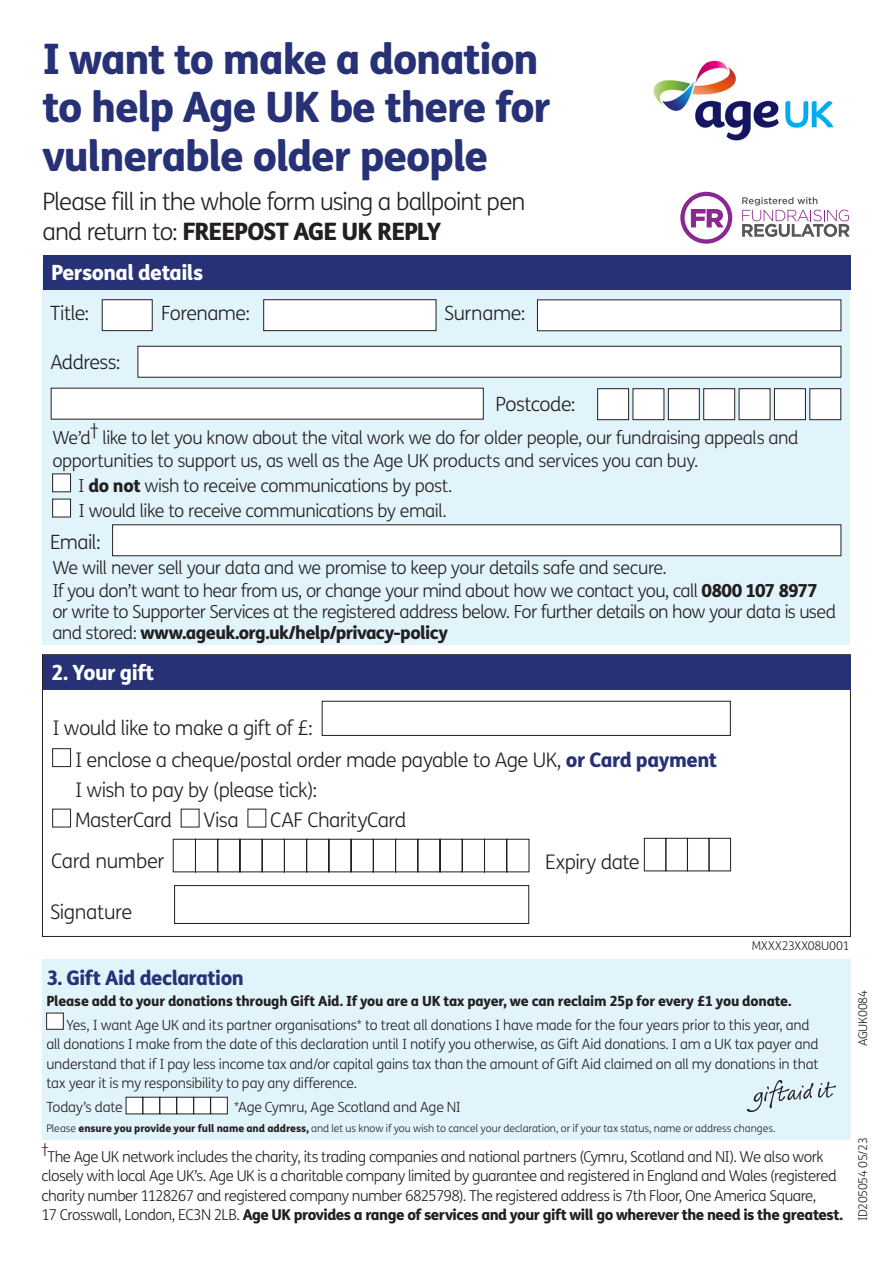
<style>
.page{position:relative;width:893px;height:1263px;background:#fff}
.page>*{position:absolute;margin:0;border:0;box-sizing:border-box;transform-origin:0 0}
.Heading__col{font:800 42px/48.3px "FS Me";letter-spacing:-.03em;color:#273276}
.Body{font:300 24px/30px "FS Me";letter-spacing:-.04em;color:#231f20}
.t1{font:800 21px "FS Me";letter-spacing:-.025em;color:#fff}
.t2{font:300 20.1px/30px "FS Me";letter-spacing:-.025em;color:#231f20}
.t3{font:800 20.1px "FS Me";letter-spacing:-.025em;color:#273276}
.t4{font:300 19.65px "FS Me";letter-spacing:-.025em;color:#231f20}
.Body-2{font:300 18px/21px "FS Me";letter-spacing:-.035em;color:#231f20}
.Body_footnote_and_di{font:300 15px/19.5px "FS Me";letter-spacing:-.035em;color:#231f20}
.Body-3{font:300 14.1px/19.5px "FS Me";letter-spacing:-.015em;color:#231f20}
.Body-4{font:300 12px "FS Me";letter-spacing:-.02em;color:#231f20}
.Body-5{font:300 10.5px "FS Me";letter-spacing:-.005em;color:#231f20}
.s1{font-weight:800}
.s2{font-weight:800;color:#273276}
</style>
<div class="page">
<div style="left:42px;top:959px;width:808px;height:181px;background:#e1f4fc"></div>
<div style="left:47px;top:1013px;width:16px;height:16px;background:#fff"></div>
<div style="left:46px;top:1013px;width:18px;height:16px;border:1px solid #231f20"></div>
<div style="left:126px;top:1097px;width:17px;height:17px;background:#fff"></div>
<div style="left:126px;top:1097px;width:17px;height:17px;border:1px solid #231f20"></div>
<div style="left:143px;top:1097px;width:17px;height:17px;background:#fff"></div>
<div style="left:143px;top:1097px;width:17px;height:17px;border:1px solid #231f20"></div>
<div style="left:160px;top:1097px;width:17px;height:17px;background:#fff"></div>
<div style="left:160px;top:1097px;width:17px;height:17px;border:1px solid #231f20"></div>
<div style="left:177px;top:1097px;width:17px;height:17px;background:#fff"></div>
<div style="left:194px;top:1097px;width:16px;height:17px;background:#fff"></div>
<div style="left:193px;top:1097px;width:18px;height:17px;border:1px solid #231f20"></div>
<div style="left:211px;top:1097px;width:16px;height:17px;background:#fff"></div>
<div style="left:210px;top:1097px;width:18px;height:17px;border:1px solid #231f20"></div>
<img style="left:653px;top:60px;width:181px;height:81px">
<div style="left:322px;top:701px;width:409px;height:35px;border:1px solid #231f20"></div>
<div style="left:52px;top:748px;width:19px;height:19px;border:1px solid #231f20"></div>
<div style="left:52px;top:809px;width:19px;height:18px;border:1px solid #231f20"></div>
<svg style="left:173px;top:839px;width:356px;height:33px"></svg>
<div style="left:174px;top:885px;width:355px;height:39px;border:1px solid #231f20"></div>
<div style="left:644px;top:838px;width:22px;height:33px;border:1px solid #231f20"></div>
<div style="left:687px;top:838px;width:22px;height:33px;border:1px solid #231f20"></div>
<div style="left:709px;top:838px;width:22px;height:33px;border:1px solid #231f20"></div>
<div style="left:43px;top:655px;width:807px;height:35px;background:#273276"></div>
<img style="left:748px;top:1081px;width:87px;height:30px">
<svg style="left:680px;top:192px;width:52px;height:52px"></svg>
<svg style="left:742px;top:197px;width:108px;height:40px"></svg>
<div style="left:42px;top:263px;width:808px;height:381px;background:#e1f4fc"></div>
<div style="left:43px;top:255px;width:807px;height:35px;background:#273276"></div>
<div style="left:53px;top:474px;width:18px;height:18px;background:#fff"></div>
<div style="left:52px;top:474px;width:19px;height:18px;border:1px solid #231f20"></div>
<div style="left:53px;top:499px;width:18px;height:18px;background:#fff"></div>
<div style="left:52px;top:499px;width:19px;height:18px;border:1px solid #231f20"></div>
<div style="left:102px;top:300px;width:50px;height:31px;background:#fff"></div>
<div style="left:102px;top:299px;width:50px;height:32px;border:1px solid #231f20"></div>
<div style="left:138px;top:346px;width:703px;height:31px;background:#fff"></div>
<div style="left:138px;top:346px;width:703px;height:31px;border:1px solid #231f20"></div>
<div style="left:51px;top:388px;width:432px;height:31px;background:#fff"></div>
<div style="left:113px;top:525px;width:728px;height:31px;background:#fff"></div>
<div style="left:112px;top:524px;width:729px;height:32px;border:1px solid #231f20"></div>
<div style="left:598px;top:389px;width:31px;height:31px;background:#fff"></div>
<div style="left:597px;top:388px;width:32px;height:32px;border:1px solid #231f20"></div>
<div style="left:633px;top:389px;width:31px;height:31px;background:#fff"></div>
<div style="left:633px;top:388px;width:31px;height:32px;border:1px solid #231f20"></div>
<div style="left:668px;top:389px;width:31px;height:31px;background:#fff"></div>
<div style="left:668px;top:388px;width:32px;height:32px;border:1px solid #231f20"></div>
<div style="left:704px;top:389px;width:31px;height:31px;background:#fff"></div>
<div style="left:703px;top:388px;width:32px;height:32px;border:1px solid #231f20"></div>
<div style="left:739px;top:389px;width:31px;height:31px;background:#fff"></div>
<div style="left:739px;top:388px;width:31px;height:32px;border:1px solid #231f20"></div>
<div style="left:774px;top:389px;width:31px;height:31px;background:#fff"></div>
<div style="left:774px;top:388px;width:32px;height:32px;border:1px solid #231f20"></div>
<div style="left:810px;top:389px;width:31px;height:31px;background:#fff"></div>
<div style="left:809px;top:388px;width:32px;height:32px;border:1px solid #231f20"></div>
<div style="left:537px;top:300px;width:304px;height:31px;background:#fff"></div>
<div style="left:264px;top:300px;width:172px;height:31px;background:#fff"></div>
<div style="left:263px;top:299px;width:173px;height:32px;border:1px solid #231f20"></div>
<p class="Heading__col" style="left:43px;top:33px;width:510px">I want to make a donation to help Age UK be there for vulnerable older people</p>
<p class="Body" style="left:43px;top:186px;width:484px">Please fill in the whole form using a ballpoint pen and return to: <span class="s1">FREEPOST AGE UK REPLY</span></p>
<p class="t1" style="left:51px;top:256px;width:154px">Personal details</p>
<p class="t4" style="left:50px;top:300px;width:40px">Title:</p>
<p class="t4" style="left:50px;top:349px;width:72px">Address:</p>
<p class="t4" style="left:161px;top:300px;width:91px">Forename:</p>
<p class="t4" style="left:444px;top:300px;width:83px">Surname:</p>
<p class="t4" style="left:496px;top:391px;width:81px">Postcode:</p>
<p class="Body-2" style="left:52px;top:426px;width:748px;line-height:22.5px">We’d† like to let you know about the vital work we do for older people, our fundraising appeals and opportunities to support us, as well as the Age UK products and services you can buy.</p>
<p class="Body-2" style="left:78px;top:475px;width:376px">I <span class="s1">do not</span> wish to receive communications by post.</p>
<p class="Body-2" style="left:78px;top:500px;width:370px">I would like to receive communications by email.</p>
<p class="Body-2" style="left:52px;top:556px;width:616px">We will never sell your data and we promise to keep your details safe and secure.</p>
<p class="Body-2" style="left:52px;top:580px;width:785px">If you don’t want to hear from us, or change your mind about how we contact you, call <span class="s1">0800 107 8977 </span>or write to Supporter Services at the registered address below. For further details on how your data is used and stored: <span class="s1">www.ageuk.org.uk/help/privacy-policy</span></p>
<p class="t4" style="left:50px;top:528px;width:52px">Email:</p>
<p class="t1" style="left:51px;top:656px;width:105px">2. Your gift</p>
<p class="t2" style="left:52px;top:712px;width:262px">I would like to make a gift of £:</p>
<p class="t2" style="left:75px;top:744px;width:644px">I enclose a cheque/postal order made payable to Age UK, <span class="s2">or Card payment<br></span>I wish to pay by (please tick):</p>
<p class="t2" style="left:75px;top:805px;width:99px">MasterCard</p>
<p class="t2" style="left:204px;top:805px;width:37px">Visa</p>
<p class="t2" style="left:270px;top:805px;width:138px">CAF CharityCard</p>
<p class="t2" style="left:51px;top:846px;width:115px">Card number</p>
<p class="t2" style="left:545px;top:846px;width:96px">Expiry date</p>
<p class="t2" style="left:50px;top:897px;width:84px">Signature</p>
<p class="Body-4" style="left:752px;top:938px;width:99px">MXXX23XX08U001</p>
<p class="t3" style="left:46px;top:962px;width:199px">3. Gift Aid declaration</p>
<p class="Body-3" style="left:67px;top:988px;width:745px;line-height:24px;text-indent:-20px"><span class="s1">Please add to your donations through Gift Aid. If you are a UK tax payer, we can reclaim 25p for every £1 you donate.<br></span>Yes, I want Age UK and its partner organisations* to treat all donations I have made for the four years prior to this year, and</p>
<p class="Body-3" style="left:46px;top:1034px;width:774px;text-align:justify">all donations I make from the date of this declaration until I notify you otherwise, as Gift Aid donations. I am a UK tax payer and understand that if I pay less income tax and/or capital gains tax than the amount of Gift Aid claimed on all my donations in that tax year it is my responsibility to pay any difference.</p>
<p class="Body-3" style="left:46px;top:1097px;width:78px">Today’s date</p>
<p class="Body-3" style="left:234px;top:1097px;width:229px">*Age Cymru, Age Scotland and Age NI</p>
<p class="Body-5" style="left:46px;top:1121px;width:731px">Please <span class="s1">ensure you provide your full name and address,</span> and let us know if you wish to cancel your declaration, or if your tax status, name or address changes.</p>
<p class="Body_footnote_and_di" style="left:42px;top:1138px;width:9px">†</p>
<p class="Body_footnote_and_di" style="left:42px;top:1146px;width:803px;text-indent:6px">The Age UK network includes the charity, its trading companies and national partners (Cymru, Scotland and NI). We also work closely with local Age UK’s. Age UK is a charitable company limited by guarantee and registered in England and Wales (registered charity number 1128267 and registered company number 6825798). The registered address is 7th Floor, One America Square,<br>17 Crosswall, London, EC3N 2LB. <span class="s1">Age UK provides a range of services and your gift will go wherever the need is the greatest.</span></p>
<p class="Body-4" style="left:855px;top:1046px;width:58px;rotate:-90deg">AGUK0084</p>
<p class="Body-4" style="left:855px;top:1221px;width:85px;rotate:-90deg">ID205054 05/23</p>
</div>
